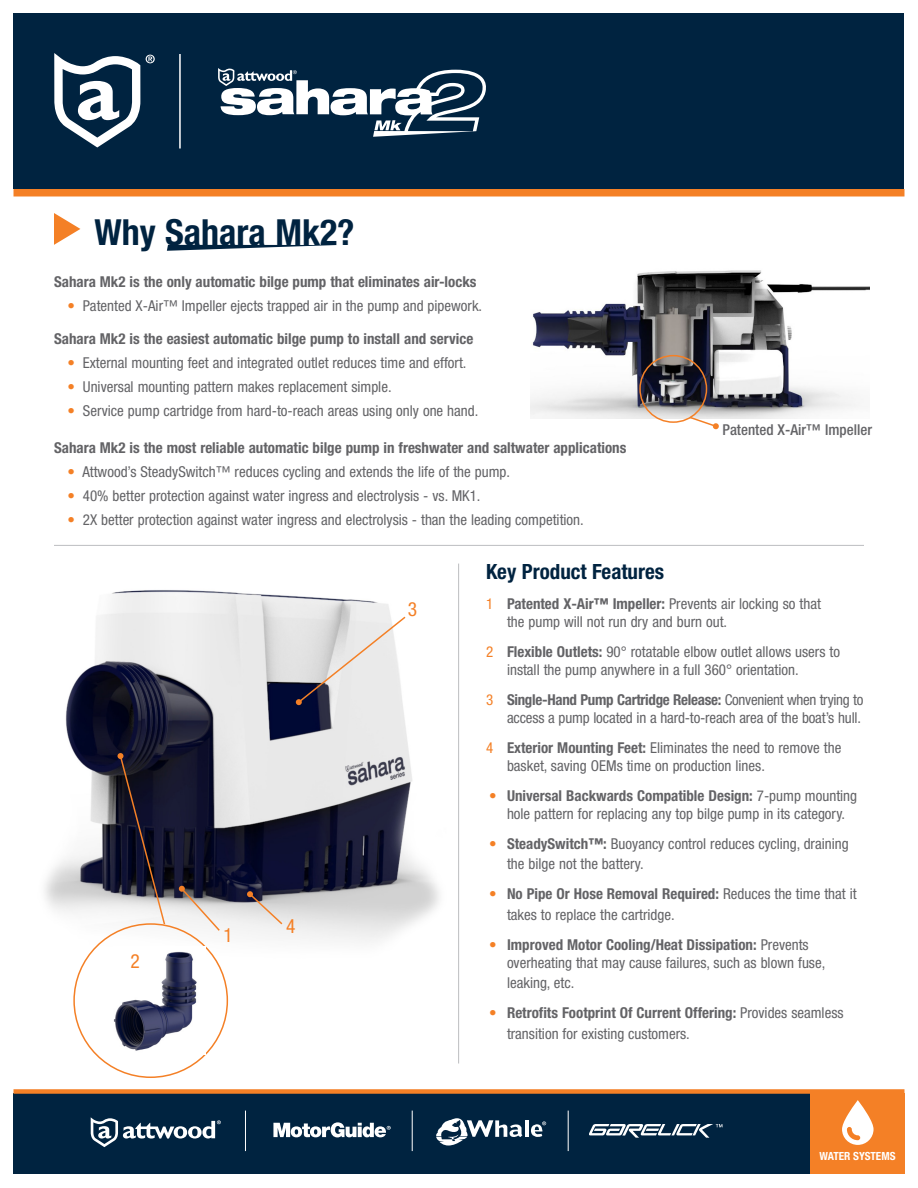
<style>
.page{position:relative;width:918px;height:1188px;background:#fff}
.page>*{position:absolute;margin:0;border:0;box-sizing:border-box;transform-origin:0 0}
.Body_Text{font:700 condensed 36px "Helvetica Neue LT Std";color:#002340}
.Body_Text-2{font:700 condensed 21px "Helvetica Neue LT Std";color:#002340}
.t1{font:condensed 19.5px "Helvetica Neue LT Std";color:#f48026}
.Body_Text-3{font:condensed 15px/18px "Helvetica Neue LT Std";color:#636366}
.Body_Text-4{font:700 condensed 15px "Helvetica Neue LT Std";color:#636366}
.Body_Text-5{font:700 condensed 15px "Helvetica Neue LT Std";letter-spacing:-.02em;color:#636366}
.Body_Text-6{font:500 condensed 15px "Helvetica Neue LT Std";color:#636366}
.t2{font:700 condensed 11.25px "Helvetica Neue LT Std";color:#fff}
.s1{font-weight:700;color:#f48026}
.s2{color:#f48026}
.s3{font-weight:700}
.s4{font-weight:400;color:#f48026}
.s5{font-weight:400}
</style>
<div class="page">
<div style="left:14px;top:14px;width:890px;height:175px;background:#002340"></div>
<img style="left:44px;top:590px;width:395px;height:379px">
<hr style="left:54px;top:545px;width:810px;height:1px;background:#bcbdc0">
<hr style="left:179px;top:54px;width:2px;height:94px;background:#fff">
<svg style="left:54px;top:53px;width:86px;height:94px"></svg>
<svg style="left:146px;top:55px;width:9px;height:8px"></svg>
<div style="left:14px;top:1094px;width:796px;height:80px;background:#002340"></div>
<div style="left:810px;top:1094px;width:94px;height:80px;background:#f48026"></div>
<svg style="left:842px;top:1100px;width:32px;height:45px"></svg>
<svg style="left:247px;top:891px;width:37px;height:35px"></svg>
<svg style="left:179px;top:886px;width:42px;height:46px"></svg>
<svg style="left:118px;top:753px;width:48px;height:173px;background:#3e3a48"></svg>
<hr style="left:458px;top:564px;width:1px;height:500px;background:#bcbdc0">
<svg style="left:218px;top:68px;width:268px;height:69px"></svg>
<div style="left:14px;top:189px;width:890px;height:7px;background:#f48026"></div>
<div style="left:14px;top:1089px;width:890px;height:5px;background:#f48026"></div>
<svg style="left:167px;top:245px;width:169px;height:6px"></svg>
<svg style="left:296px;top:615px;width:111px;height:90px;background:#d9d6d6"></svg>
<svg style="left:54px;top:213px;width:26px;height:32px"></svg>
<hr style="left:525px;top:1120px;width:4px;height:17px;background:#fff">
<svg style="left:436px;top:1118px;width:86px;height:28px"></svg>
<hr style="left:412px;top:1111px;width:1px;height:40px;background:#fff">
<hr style="left:245px;top:1111px;width:1px;height:40px;background:#fff">
<hr style="left:568px;top:1111px;width:1px;height:40px;background:#fff">
<svg style="left:91px;top:1117px;width:130px;height:30px"></svg>
<svg style="left:273px;top:1122px;width:118px;height:15px"></svg>
<svg style="left:531px;top:1121px;width:15px;height:16px"></svg>
<svg style="left:589px;top:1124px;width:133px;height:14px"></svg>
<img style="left:113px;top:947px;width:92px;height:104px">
<img style="left:530px;top:270px;width:339px;height:148px">
<div style="left:639px;top:355px;width:68px;height:68px;border:2px solid #f48026;border-radius:50%"></div>
<svg style="left:688px;top:416px;width:31px;height:14px"></svg>
<p class="Body_Text" style="left:94px;top:210px;width:262px">Why Sahara Mk2?</p>
<p class="Body_Text-4" style="left:54px;top:272px;width:424px">Sahara Mk2 is the only automatic bilge pump that eliminates air-locks</p>
<p class="Body_Text-3" style="left:68px;top:296px;width:416px"><span class="s1">•</span> Patented X-Air™ Impeller ejects trapped air in the pump and pipework.</p>
<p class="Body_Text-4" style="left:54px;top:329px;width:421px">Sahara Mk2 is the easiest automatic bilge pump to install and service</p>
<p class="Body_Text-3" style="left:68px;top:353px;width:401px"><span class="s1">•</span> External mounting feet and integrated outlet reduces time and effort.</p>
<p class="Body_Text-3" style="left:68px;top:377px;width:326px"><span class="s1">•</span> Universal mounting pattern makes replacement simple.</p>
<p class="Body_Text-3" style="left:68px;top:401px;width:412px"><span class="s1">•</span> Service pump cartridge from hard-to-reach areas using only one hand.</p>
<p class="Body_Text-4" style="left:54px;top:439px;width:574px">Sahara Mk2 is the most reliable automatic bilge pump in freshwater and saltwater applications</p>
<p class="Body_Text-3" style="left:68px;top:463px;width:444px"><span class="s1">•</span> Attwood’s SteadySwitch™ reduces cycling and extends the life of the pump.</p>
<p class="Body_Text-3" style="left:68px;top:487px;width:415px"><span class="s1">•</span> 40% better protection against water ingress and electrolysis - vs. MK1.</p>
<p class="Body_Text-3" style="left:68px;top:511px;width:518px"><span class="s1">•</span> 2X better protection against water ingress and electrolysis - than the leading competition.</p>
<p class="Body_Text-6" style="left:723px;top:421px;width:151px">Patented X-Air™ Impeller</p>
<p class="t1" style="left:131px;top:950px;width:11px">2</p>
<p class="t1" style="left:223px;top:924px;width:11px">1</p>
<p class="t1" style="left:286px;top:915px;width:11px">4</p>
<p class="t1" style="left:408px;top:598px;width:11px">3</p>
<p class="Body_Text-2" style="left:486px;top:559px;width:180px">Key Product Features</p>
<p class="Body_Text-3" style="left:486px;top:595px;width:337px"><span class="s2">1</span> <span class="s3">Patented X-Air™ Impeller:</span> Prevents air locking so that</p>
<p class="Body_Text-3" style="left:507px;top:613px;width:222px">the pump will not run dry and burn out.</p>
<p class="Body_Text-3" style="left:486px;top:643px;width:356px"><span class="s2">2</span> <span class="s3">Flexible Outlets:</span> 90° rotatable elbow outlet allows users to</p>
<p class="Body_Text-3" style="left:507px;top:661px;width:293px">install the pump anywhere in a full 360° orientation.</p>
<p class="Body_Text-5" style="left:486px;top:691px;width:379px"><span class="s4">3</span> Single-Hand Pump Cartridge Release: <span class="s5">Convenient when trying to</span></p>
<p class="Body_Text-3" style="left:507px;top:709px;width:356px">access a pump located in a hard-to-reach area of the boat’s hull.</p>
<p class="Body_Text-3" style="left:486px;top:739px;width:357px"><span class="s2">4</span> <span class="s3">Exterior Mounting Feet:</span> Eliminates the need to remove the</p>
<p class="Body_Text-3" style="left:507px;top:757px;width:259px">basket, saving OEMs time on production lines.</p>
<p class="Body_Text-3" style="left:489px;top:787px;width:369px;text-align:center"><span class="s1">•</span> <span class="s3">Universal Backwards Compatible Design:</span> 7-pump mounting hole pattern for replacing any top bilge pump in its category.</p>
<p class="Body_Text-3" style="left:507px;top:834px;width:343px;line-height:19.8px;text-indent:-18px"><span class="s1">•</span> <span class="s3">SteadySwitch™:</span> Buoyancy control reduces cycling, draining the bilge not the battery.</p>
<p class="Body_Text-3" style="left:507px;top:883px;width:351px;line-height:21px;text-indent:-18px"><span class="s1">•</span> <span class="s3">No Pipe Or Hose Removal Required:</span> Reduces the time that it takes to replace the cartridge.</p>
<p class="Body_Text-3" style="left:507px;top:936px;width:320px;text-indent:-18px"><span class="s1">•</span> <span class="s3">Improved Motor Cooling/Heat Dissipation:</span> Prevents overheating that may cause failures, such as blown fuse,</p>
<p class="Body_Text-3" style="left:507px;top:973px;width:69px">leaking, etc.</p>
<p class="Body_Text-4" style="left:489px;top:1003px;width:356px"><span class="s2">•</span> Retrofits Footprint Of Current Offering: <span class="s5">Provides seamless</span></p>
<p class="Body_Text-3" style="left:507px;top:1024px;width:184px">transition for existing customers.</p>
<p class="t2" style="left:819px;top:1149px;width:78px">WATER SYSTEMS</p>
</div>
